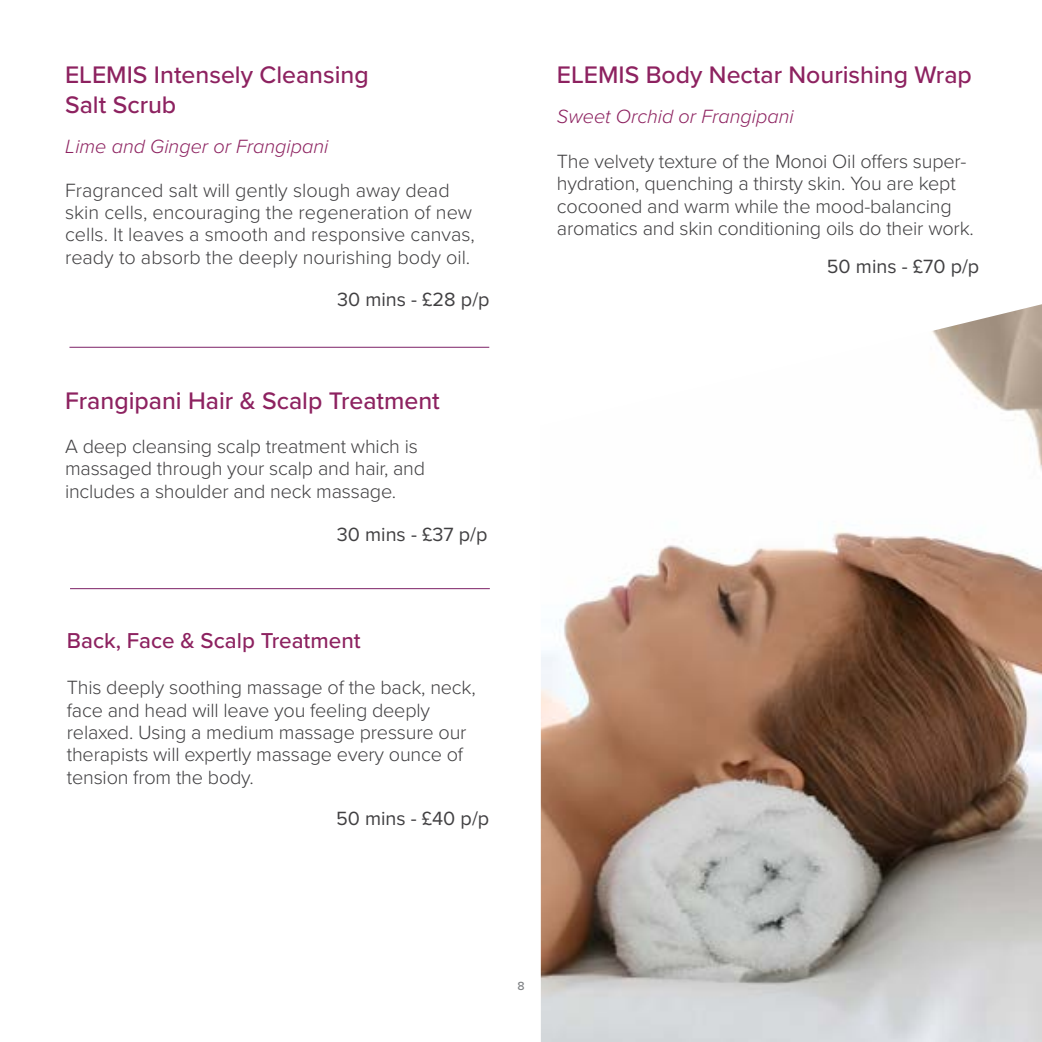
<style>
.page{position:relative;width:1042px;height:1042px;background:#fff}
.page>*{position:absolute;margin:0;border:0;box-sizing:border-box;transform-origin:0 0}
.t1{font:500 24.85px/29.8px "Proxima Nova";color:#8d2260}
.t2{font:500 22.4px "Proxima Nova";color:#8d2260}
.t3{font:300 19.95px/22.4px "Proxima Nova";letter-spacing:-.01em;color:#414042}
.t4{font:19.95px "Proxima Nova";color:#414042}
.t5{font:italic 300 19.95px "Proxima Nova";color:#8d2260}
.t6{font:500 12.25px "Proxima Nova";color:#808285}
</style>
<div class="page">
<hr style="left:69px;top:347px;width:420px;height:1px;background:#7c2166">
<img style="left:541px;top:304px;width:501px;height:738px">
<hr style="left:70px;top:588px;width:420px;height:1px;background:#7c2166">
<p class="t1" style="left:65px;top:59px;width:305px">ELEMIS Intensely Cleansing<br>Salt Scrub</p>
<p class="t5" style="left:65px;top:131px;width:265px">Lime and Ginger or Frangipani</p>
<p class="t3" style="left:65px;top:178px;width:411px">Fragranced salt will gently slough away dead skin cells, encouraging the regeneration of new cells. It leaves a smooth and responsive canvas, ready to absorb the deeply nourishing body oil.</p>
<p class="t4" style="left:337px;top:284px;width:154px">30 mins - £28 p/p</p>
<p class="t1" style="left:65px;top:384px;width:376px">Frangipani Hair &amp; Scalp Treatment</p>
<p class="t3" style="left:65px;top:434px;width:362px">A deep cleansing scalp treatment which is massaged through your scalp and hair, and includes a shoulder and neck massage.</p>
<p class="t4" style="left:337px;top:519px;width:152px">30 mins - £37 p/p</p>
<p class="t2" style="left:67px;top:624px;width:295px">Back, Face &amp; Scalp Treatment</p>
<p class="t3" style="left:67px;top:675px;width:410px">This deeply soothing massage of the back, neck, face and head will leave you feeling deeply relaxed. Using a medium massage pressure our therapists will expertly massage every ounce of tension from the body.</p>
<p class="t4" style="left:336px;top:803px;width:155px">50 mins - £40 p/p</p>
<p class="t1" style="left:557px;top:59px;width:416px">ELEMIS Body Nectar Nourishing Wrap</p>
<p class="t5" style="left:557px;top:101px;width:238px">Sweet Orchid or Frangipani</p>
<p class="t3" style="left:557px;top:149px;width:418px">The velvety texture of the Monoi Oil offers super&shy;hydration, quenching a thirsty skin. You are kept cocooned and warm while the mood-balancing aromatics and skin conditioning oils do their work.</p>
<p class="t4" style="left:827px;top:252px;width:154px">50 mins - £70 p/p</p>
<p class="t6" style="left:517px;top:976px;width:9px">8</p>
</div>
